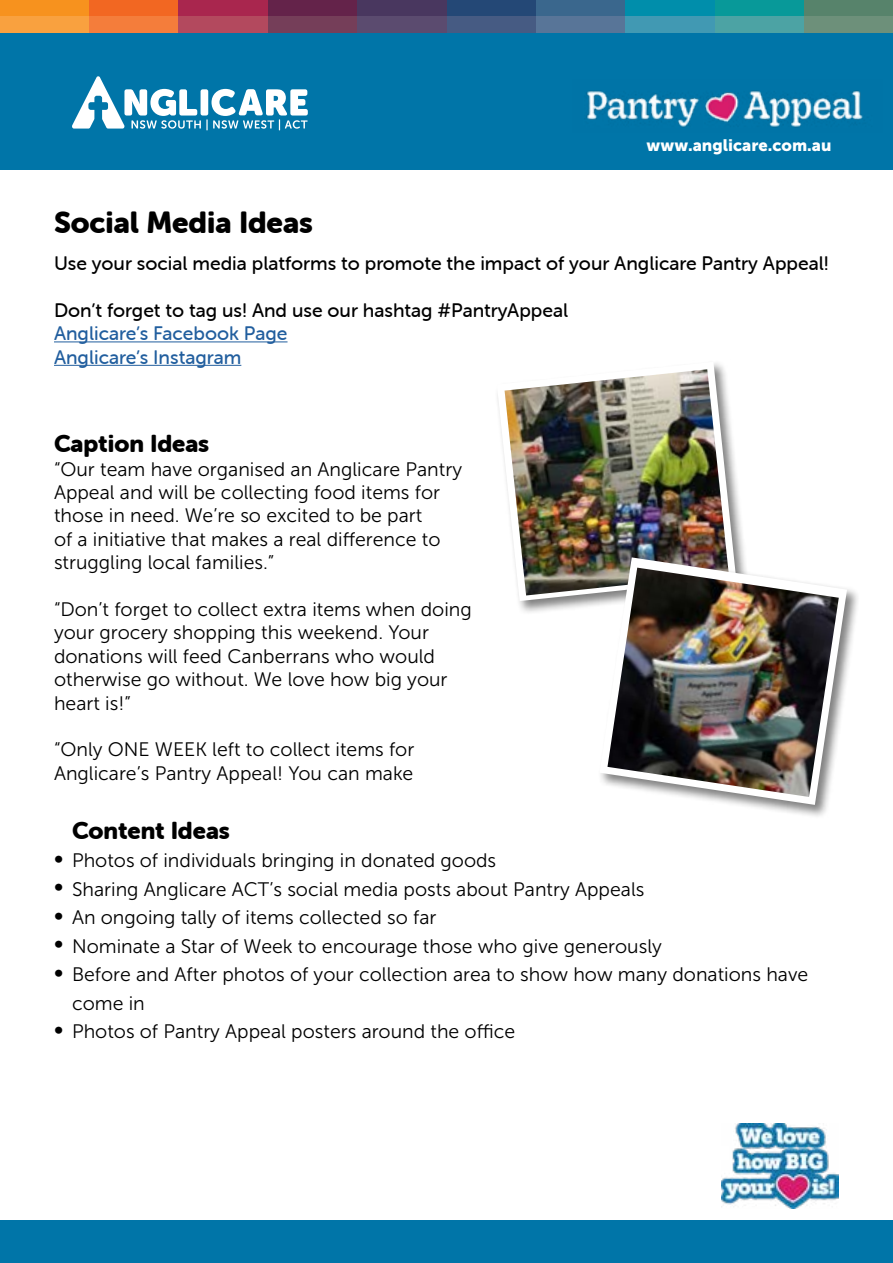
<style>
.page{position:relative;width:893px;height:1263px;background:#fff}
.page>*{position:absolute;margin:0;border:0;box-sizing:border-box;transform-origin:0 0}
.t1{font:30px "Museo Sans Rounded 900";color:#000}
.t2{font:24px "Museo Sans Rounded 900";color:#000}
.t3{font:19.5px/23.4px "Museo Sans 300";color:#000}
.t4{font:19.5px "Museo Sans Rounded 500";color:#000}
.t5{font:19.5px/23.4px "Museo Sans Rounded 500";color:#215e9e}
.t6{font:16.5px "Museo Sans 900";color:#fff}
.s1{font-family:"Museo Sans 500"}
</style>
<div class="page">
<div style="left:0;top:33px;width:893px;height:137px;background:#0075a8"></div>
<svg style="left:72px;top:76px;width:236px;height:54px"></svg>
<div style="left:804px;top:0;width:89px;height:16px;background:#57836b"></div>
<div style="left:714px;top:0;width:90px;height:16px;background:#089999"></div>
<div style="left:625px;top:0;width:89px;height:16px;background:#008eab"></div>
<div style="left:536px;top:0;width:89px;height:16px;background:#3a678d"></div>
<div style="left:446px;top:0;width:90px;height:16px;background:#244876"></div>
<div style="left:0;top:0;width:89px;height:16px;background:#f7921e"></div>
<div style="left:89px;top:0;width:90px;height:16px;background:#f26722"></div>
<div style="left:179px;top:0;width:89px;height:16px;background:#a9264e"></div>
<div style="left:268px;top:0;width:89px;height:16px;background:#64234a"></div>
<div style="left:357px;top:0;width:89px;height:16px;background:#49375f"></div>
<div style="left:804px;top:16px;width:89px;height:17px;background:#6d907a"></div>
<div style="left:714px;top:16px;width:90px;height:17px;background:#4ca3a4"></div>
<div style="left:625px;top:16px;width:89px;height:17px;background:#4199b3"></div>
<div style="left:536px;top:16px;width:89px;height:17px;background:#587598"></div>
<div style="left:446px;top:16px;width:90px;height:17px;background:#465b83"></div>
<div style="left:0;top:16px;width:89px;height:17px;background:#f9a13f"></div>
<div style="left:89px;top:16px;width:90px;height:17px;background:#f47d3b"></div>
<div style="left:179px;top:16px;width:89px;height:17px;background:#b3495e"></div>
<div style="left:268px;top:16px;width:89px;height:17px;background:#753e59"></div>
<div style="left:357px;top:16px;width:89px;height:17px;background:#5b4b6f"></div>
<div style="left:0;top:1220px;width:893px;height:43px;background:#0075a8"></div>
<hr style="left:54px;top:341px;width:234px;height:1px;background:#215e9e">
<hr style="left:54px;top:365px;width:187px;height:1px;background:#215e9e">
<div style="left:495px;top:360px;width:255px;height:255px;background:#000;opacity:.5"></div>
<svg style="left:497px;top:362px;width:239px;height:239px"></svg>
<img style="left:505px;top:369px;width:224px;height:226px">
<div style="left:598px;top:555px;width:264px;height:264px;background:#000;opacity:.5"></div>
<svg style="left:600px;top:557px;width:247px;height:248px"></svg>
<img style="left:607px;top:568px;width:232px;height:229px">
<img style="left:721px;top:1124px;width:118px;height:85px">
<img style="left:586px;top:90px;width:277px;height:38px">
<p class="t6" style="left:647px;top:136px;width:186px">www.anglicare.com.au</p>
<h1 class="t1" style="left:54px;top:205px;width:260px">Social Media Ideas</h1>
<p class="t4" style="left:54px;top:253px;width:776px">Use your social media platforms to promote the impact of your Anglicare Pantry Appeal!</p>
<p class="t4" style="left:54px;top:300px;width:516px">Don’t forget to tag us! And use our hashtag #PantryAppeal</p>
<p class="t5" style="left:54px;top:322px;width:235px">Anglicare’s Facebook Page<br>Anglicare’s Instagram</p>
<p class="t2" style="left:54px;top:430px;width:157px">Caption Ideas</p>
<p class="t3" style="left:54px;top:457px;width:410px">“Our team have organised an Anglicare Pantry Appeal and will be collecting food items for those in need. We’re so excited to be part<br>of a initiative that makes a real difference to struggling local families.”</p>
<p class="t3" style="left:54px;top:598px;width:419px">“Don’t forget to collect extra items when doing your grocery shopping this weekend. Your donations will feed Canberrans who would otherwise go without. We love how big your heart is!”</p>
<p class="t3" style="left:54px;top:738px;width:362px">“Only ONE WEEK left to collect items for<br>Anglicare’s Pantry Appeal! You can make</p>
<p class="t2" style="left:72px;top:817px;width:159px">Content Ideas</p>
<p class="t3" style="left:54px;top:849px;width:444px"><span class="s1">∞</span> Photos of individuals bringing in donated goods</p>
<p class="t3" style="left:54px;top:877px;width:592px"><span class="s1">∞</span> Sharing Anglicare ACT’s social media posts about Pantry Appeals</p>
<p class="t3" style="left:54px;top:906px;width:384px"><span class="s1">∞</span> An ongoing tally of items collected so far</p>
<p class="t3" style="left:54px;top:934px;width:609px"><span class="s1">∞</span> Nominate a Star of Week to encourage those who give generously</p>
<p class="t3" style="left:54px;top:963px;width:756px"><span class="s1">∞</span> Before and After photos of your collection area to show how many donations have</p>
<p class="t3" style="left:72px;top:991px;width:74px">come in</p>
<p class="t3" style="left:54px;top:1020px;width:463px"><span class="s1">∞</span> Photos of Pantry Appeal posters around the office</p>
</div>
